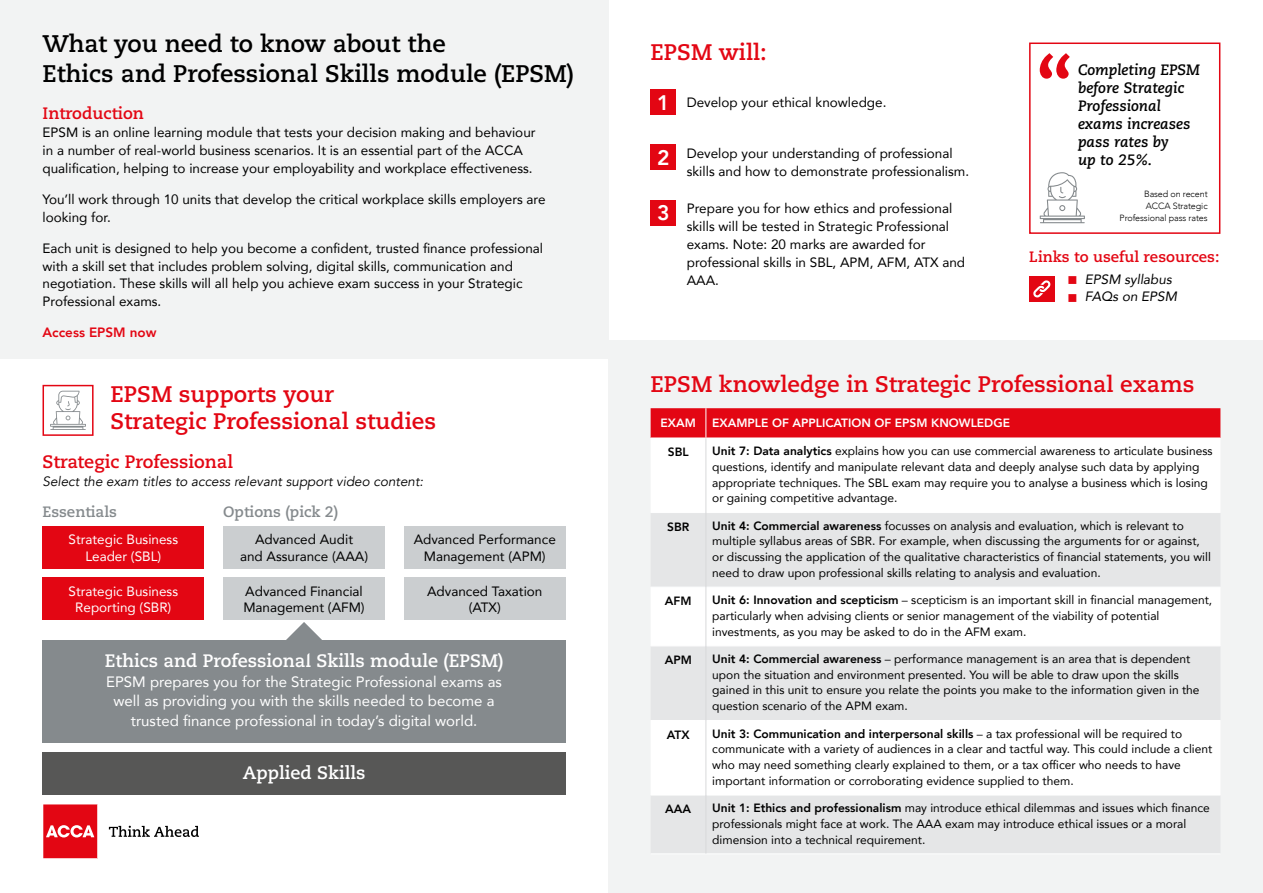
<style>
.page{position:relative;width:1263px;height:893px;background:#fff}
.page>*{position:absolute;margin:0;border:0;box-sizing:border-box;transform-origin:0 0}
.t1{font:700 24px/30px "Caecilia LT Std";color:#000}
.t2{font:700 22.5px/27px "Caecilia LT Std";color:#e30613}
.t3{font:800 21px "Avenir";color:#fff}
.t4{font:700 18px "Caecilia LT Std";color:#fff}
.t5{font:700 18px "Caecilia LT Std";color:#e30613}
.t6{font:700 16.5px "Caecilia LT Std";color:#e30613}
.t7{font:15px/19.5px "Avenir";color:#fff;text-align:center}
.t8{font:italic 700 15px/18px "Caecilia LT Std";color:#000}
.t9{font:700 15px "Caecilia LT Std";color:#858a8d}
.t10{font:700 15px "Caecilia LT Std";color:#e30613}
.t11{font:13.5px/18px "Avenir";color:#000}
.t12{font:13.5px/16.5px "Avenir";color:#fff;text-align:center}
.t13{font:italic 13.5px "Avenir";color:#000}
.t14{font:italic 13.5px "Avenir";color:#000}
.t15{font:800 13.5px "Avenir";color:#e30613}
.t16{font:12px/15.8px "Avenir";color:#000}
.t17{font:800 12px "Avenir";color:#fff}
.t18{font:800 12px "Avenir";color:#000}
.t19{font:300 9px/12px "Avenir";letter-spacing:-.01em;color:#000;text-align:right}
.s1{color:#e30613}
.s2{font-weight:800}
</style>
<div class="page">
<div style="left:0;top:0;width:608px;height:359px;background:#f2f3f3"></div>
<div style="left:608px;top:340px;width:655px;height:553px;background:#f2f3f3"></div>
<div style="left:1029px;top:43px;width:191px;height:191px;background:#fff;border:2px solid #e30613"></div>
<svg style="left:43px;top:804px;width:55px;height:55px;background:#e62833"></svg>
<svg style="left:109px;top:826px;width:90px;height:11px"></svg>
<div style="left:43px;top:385px;width:51px;height:51px;background:#fff;border:2px solid #e30613"></div>
<svg style="left:50px;top:391px;width:36px;height:39px"></svg>
<svg style="left:1040px;top:53px;width:30px;height:26px"></svg>
<div style="left:651px;top:408px;width:569px;height:30px;background:#e30613"></div>
<div style="left:651px;top:439px;width:569px;height:73px;background:#fff"></div>
<svg style="left:651px;top:513px;width:569px;height:340px;fill:#e5e6e7"></svg>
<hr style="left:705px;top:408px;width:1px;height:30px;background:#fff">
<hr style="left:651px;top:438px;width:55px;height:1px;background:#fff">
<hr style="left:706px;top:438px;width:514px;height:1px;background:#fff">
<hr style="left:706px;top:512px;width:514px;height:1px;background:#fff">
<hr style="left:706px;top:587px;width:514px;height:1px;background:#fff">
<hr style="left:706px;top:645px;width:514px;height:1px;background:#fff">
<hr style="left:706px;top:720px;width:514px;height:1px;background:#fff">
<hr style="left:706px;top:795px;width:514px;height:1px;background:#fff">
<hr style="left:651px;top:853px;width:55px;height:1px;background:#fff">
<hr style="left:706px;top:853px;width:514px;height:1px;background:#fff">
<hr style="left:651px;top:512px;width:54px;height:1px;background:#fff">
<hr style="left:651px;top:587px;width:54px;height:1px;background:#fff">
<hr style="left:651px;top:645px;width:54px;height:1px;background:#fff">
<hr style="left:651px;top:720px;width:54px;height:1px;background:#fff">
<hr style="left:651px;top:795px;width:54px;height:1px;background:#fff">
<hr style="left:705px;top:438px;width:1px;height:75px;background:#d8d9db">
<hr style="left:705px;top:513px;width:1px;height:74px;background:#d8d9db">
<hr style="left:705px;top:587px;width:1px;height:59px;background:#d8d9db">
<hr style="left:705px;top:646px;width:1px;height:74px;background:#d8d9db">
<hr style="left:705px;top:720px;width:1px;height:75px;background:#d8d9db">
<hr style="left:705px;top:795px;width:1px;height:58px;background:#d8d9db">
<div style="left:1029px;top:276px;width:25px;height:26px;background:#e30613"></div>
<svg style="left:1033px;top:280px;width:17px;height:17px"></svg>
<div style="left:651px;top:89px;width:25px;height:26px;background:#e30613"></div>
<div style="left:651px;top:145px;width:25px;height:25px;background:#e30613"></div>
<div style="left:651px;top:200px;width:25px;height:25px;background:#e30613"></div>
<svg style="left:1040px;top:172px;width:45px;height:51px"></svg>
<div style="left:43px;top:753px;width:523px;height:42px;background:#575756"></div>
<div style="left:43px;top:640px;width:523px;height:102px;background:#858a8d"></div>
<div style="left:223px;top:526px;width:162px;height:43px;background:#cbced0"></div>
<div style="left:223px;top:577px;width:162px;height:43px;background:#cbced0"></div>
<div style="left:404px;top:526px;width:162px;height:43px;background:#cbced0"></div>
<div style="left:404px;top:577px;width:162px;height:43px;background:#cbced0"></div>
<div style="left:43px;top:526px;width:161px;height:43px;background:#e30613"></div>
<div style="left:43px;top:577px;width:161px;height:43px;background:#e30613"></div>
<svg style="left:286px;top:622px;width:36px;height:18px"></svg>
<h1 class="t1" style="left:43px;top:29px;width:533px">What you need to know about the<br>Ethics and Professional Skills module (EPSM)</h1>
<h3 class="t6" style="left:43px;top:104px;width:103px">Introduction</h3>
<p class="t11" style="left:43px;top:123px;width:495px">EPSM is an online learning module that tests your decision making and behaviour in a number of real-world business scenarios. It is an essential part of the ACCA qualification, helping to increase your employability and workplace effectiveness.</p>
<p class="t11" style="left:43px;top:190px;width:505px">You’ll work through 10 units that develop the critical workplace skills employers are looking for.</p>
<p class="t11" style="left:43px;top:238px;width:502px">Each unit is designed to help you become a confident, trusted finance professional with a skill set that includes problem solving, digital skills, communication and negotiation. These skills will all help you achieve exam success in your Strategic Professional exams.</p>
<p class="t15" style="left:43px;top:322px;width:115px">Access EPSM now</p>
<h2 class="t2" style="left:111px;top:381px;width:327px">EPSM supports your<br>Strategic Professional studies</h2>
<h3 class="t5" style="left:43px;top:451px;width:192px">Strategic Professional</h3>
<p class="t13" style="left:43px;top:473px;width:382px">Select the exam titles to access relevant support video content:</p>
<p class="t9" style="left:43px;top:502px;width:76px">Essentials</p>
<p class="t9" style="left:223px;top:502px;width:117px">Options (pick 2)</p>
<p class="t12" style="left:69px;top:531px;width:111px">Strategic Business<br>Leader (SBL)</p>
<p class="t12" style="left:69px;top:582px;width:111px">Strategic Business<br>Reporting (SBR)</p>
<p class="t11" style="left:240px;top:531px;width:130px;line-height:16.5px;text-align:center">Advanced Audit<br>and Assurance (AAA)</p>
<p class="t11" style="left:243px;top:582px;width:123px;line-height:16.5px">Advanced Financial<br>Management (AFM)</p>
<p class="t11" style="left:414px;top:531px;width:144px;line-height:16.5px;text-align:center">Advanced Performance<br>Management (APM)</p>
<p class="t11" style="left:427px;top:582px;width:117px;line-height:16.5px;text-align:center">Advanced Taxation (ATX)</p>
<h3 class="t4" style="left:105px;top:650px;width:400px">Ethics and Professional Skills module (EPSM)</h3>
<p class="t7" style="left:106px;top:671px;width:397px">EPSM prepares you for the Strategic Professional exams as well as providing you with the skills needed to become a trusted finance professional in today’s digital world.</p>
<h3 class="t4" style="left:243px;top:762px;width:124px">Applied Skills</h3>
<h2 class="t2" style="left:651px;top:39px;width:118px">EPSM will:</h2>
<h3 class="t3" style="left:657px;top:86px;width:14px">1</h3>
<h3 class="t3" style="left:657px;top:141px;width:14px">2</h3>
<h3 class="t3" style="left:657px;top:196px;width:14px">3</h3>
<p class="t11" style="left:687px;top:92px;width:201px">Develop your ethical knowledge.</p>
<p class="t11" style="left:687px;top:144px;width:284px">Develop your understanding of professional skills and how to demonstrate professionalism.</p>
<p class="t11" style="left:687px;top:199px;width:280px">Prepare you for how ethics and professional skills will be tested in Strategic Professional exams. Note: 20 marks are awarded for professional skills in SBL, APM, AFM, ATX and AAA.</p>
<p class="t8" style="left:1078px;top:61px;width:123px">Completing EPSM before Strategic<br>Professional exams increases pass rates by<br>up to 25%.</p>
<p class="t19" style="left:1119px;top:188px;width:90px">Based on recent<br>ACCA Strategic<br>Professional pass rates</p>
<p class="t10" style="left:1029px;top:248px;width:192px">Links to useful resources:</p>
<p class="t14" style="left:1067px;top:271px;width:106px"><span class="s1">■</span> EPSM syllabus</p>
<p class="t14" style="left:1067px;top:288px;width:111px"><span class="s1">■</span> FAQs on EPSM</p>
<h2 class="t2" style="left:651px;top:370px;width:545px">EPSM knowledge in Strategic Professional exams</h2>
<p class="t17" style="left:661px;top:413px;width:37px">EXAM</p>
<p class="t17" style="left:712px;top:413px;width:299px">EXAMPLE OF APPLICATION OF EPSM KNOWLEDGE</p>
<p class="t18" style="left:668px;top:443px;width:22px">SBL</p>
<p class="t16" style="left:712px;top:443px;width:502px"><span class="s2">Unit 7: Data analytics</span> explains how you can use commercial awareness to articulate business questions, identify and manipulate relevant data and deeply analyse such data by applying appropriate techniques. The SBL exam may require you to analyse a business which is losing or gaining competitive advantage.</p>
<p class="t18" style="left:667px;top:517px;width:24px">SBR</p>
<p class="t16" style="left:712px;top:517px;width:500px"><span class="s2">Unit 4: Commercial awareness</span> focusses on analysis and evaluation, which is relevant to multiple syllabus areas of SBR. For example, when discussing the arguments for or against, or discussing the application of the qualitative characteristics of financial statements, you will need to draw upon professional skills relating to analysis and evaluation.</p>
<p class="t18" style="left:665px;top:592px;width:28px">AFM</p>
<p class="t16" style="left:712px;top:592px;width:501px"><span class="s2">Unit 6: Innovation and scepticism</span> – scepticism is an important skill in financial management, particularly when advising clients or senior management of the viability of potential investments, as you may be asked to do in the AFM exam.</p>
<p class="t18" style="left:665px;top:651px;width:29px">APM</p>
<p class="t16" style="left:712px;top:651px;width:489px"><span class="s2">Unit 4: Commercial awareness</span> – performance management is an area that is dependent upon the situation and environment presented. You will be able to draw upon the skills gained in this unit to ensure you relate the points you make to the information given in the question scenario of the APM exam.</p>
<p class="t18" style="left:667px;top:725px;width:24px">ATX</p>
<p class="t16" style="left:712px;top:725px;width:502px"><span class="s2">Unit 3: Communication and interpersonal skills</span> – a tax professional will be required to communicate with a variety of audiences in a clear and tactful way. This could include a client who may need something clearly explained to them, or a tax officer who needs to have important information or corroborating evidence supplied to them.</p>
<p class="t18" style="left:665px;top:800px;width:27px">AAA</p>
<p class="t16" style="left:712px;top:800px;width:499px"><span class="s2">Unit 1: Ethics and professionalism</span> may introduce ethical dilemmas and issues which finance professionals might face at work. The AAA exam may introduce ethical issues or a moral dimension into a technical requirement.</p>
</div>
